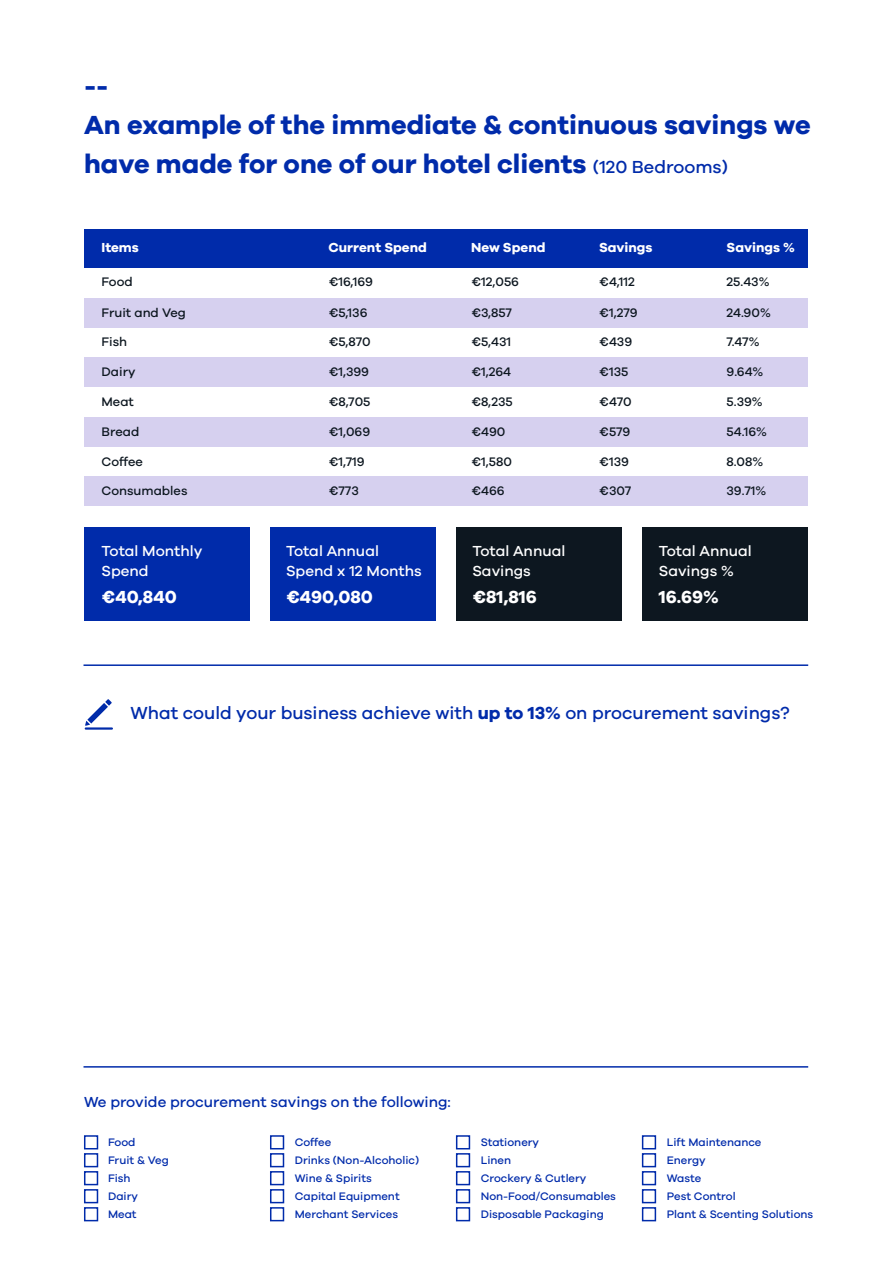
<style>
.page{position:relative;width:893px;height:1263px;background:#fff}
.page>*{position:absolute;margin:0;border:0;box-sizing:border-box;transform-origin:0 0}
.t1{font:700 27px/39px "Galano Grotesque";color:#002baa}
.t2{font:500 18px "Galano Grotesque";color:#002baa}
.t3{font:700 18px "Galano Grotesque";color:#fff}
.t4{font:500 15px/19.5px "Galano Grotesque";color:#fff}
.t5{font:500 15px "Galano Grotesque";color:#002baa}
.t6{font:700 13.5px "Galano Grotesque";color:#fff}
.t7{font:500 12.75px "Galano Grotesque";color:#0d1720}
.t8{font:500 11.25px/18px "Galano Grotesque";color:#002baa}
.s1{font-weight:500;font-size:18px}
.s2{font-weight:700}
</style>
<div class="page">
<div style="left:85px;top:229px;width:723px;height:39px;background:#002baa"></div>
<div style="left:85px;top:298px;width:723px;height:30px;background:#d6d0ef"></div>
<div style="left:85px;top:357px;width:723px;height:30px;background:#d6d0ef"></div>
<div style="left:85px;top:527px;width:165px;height:94px;background:#002baa"></div>
<div style="left:271px;top:527px;width:165px;height:94px;background:#002baa"></div>
<div style="left:457px;top:527px;width:165px;height:94px;background:#0d1720"></div>
<svg style="left:85px;top:699px;width:27px;height:27px"></svg>
<hr style="left:85px;top:727px;width:28px;height:3px;background:#002baa">
<div style="left:643px;top:527px;width:165px;height:94px;background:#0d1720"></div>
<div style="left:84px;top:1135px;width:14px;height:14px;border:2px solid #002baa"></div>
<div style="left:84px;top:1153px;width:14px;height:14px;border:2px solid #002baa"></div>
<div style="left:84px;top:1171px;width:14px;height:14px;border:2px solid #002baa"></div>
<div style="left:84px;top:1189px;width:14px;height:14px;border:2px solid #002baa"></div>
<div style="left:84px;top:1207px;width:14px;height:14px;border:2px solid #002baa"></div>
<div style="left:270px;top:1135px;width:14px;height:14px;border:2px solid #002baa"></div>
<div style="left:270px;top:1153px;width:14px;height:14px;border:2px solid #002baa"></div>
<div style="left:270px;top:1171px;width:14px;height:14px;border:2px solid #002baa"></div>
<div style="left:270px;top:1189px;width:14px;height:14px;border:2px solid #002baa"></div>
<div style="left:270px;top:1207px;width:14px;height:14px;border:2px solid #002baa"></div>
<div style="left:456px;top:1135px;width:14px;height:14px;border:2px solid #002baa"></div>
<div style="left:456px;top:1153px;width:14px;height:14px;border:2px solid #002baa"></div>
<div style="left:456px;top:1171px;width:14px;height:14px;border:2px solid #002baa"></div>
<div style="left:456px;top:1189px;width:14px;height:14px;border:2px solid #002baa"></div>
<div style="left:456px;top:1207px;width:14px;height:14px;border:2px solid #002baa"></div>
<hr style="left:84px;top:1066px;width:724px;height:1px;background:#002baa">
<hr style="left:84px;top:664px;width:724px;height:2px;background:#002baa">
<div style="left:85px;top:417px;width:723px;height:30px;background:#d6d0ef"></div>
<div style="left:85px;top:477px;width:723px;height:29px;background:#d6d0ef"></div>
<div style="left:642px;top:1135px;width:14px;height:14px;border:2px solid #002baa"></div>
<div style="left:642px;top:1153px;width:14px;height:14px;border:2px solid #002baa"></div>
<div style="left:642px;top:1171px;width:14px;height:14px;border:2px solid #002baa"></div>
<div style="left:642px;top:1189px;width:14px;height:14px;border:2px solid #002baa"></div>
<div style="left:642px;top:1207px;width:14px;height:14px;border:2px solid #002baa"></div>
<h1 class="t1" style="left:84px;top:66px;width:728px">--<br>An example of the immediate &amp; continuous savings we have made for one of our hotel clients <span class="s1">(120 Bedrooms)</span></h1>
<p class="t6" style="left:102px;top:239px;width:39px">Items</p>
<p class="t6" style="left:328px;top:239px;width:100px">Current Spend</p>
<p class="t6" style="left:471px;top:239px;width:76px">New Spend</p>
<p class="t6" style="left:599px;top:239px;width:55px">Savings</p>
<p class="t6" style="left:727px;top:239px;width:70px">Savings %</p>
<p class="t7" style="left:102px;top:274px;width:33px">Food</p>
<p class="t7" style="left:328px;top:274px;width:46px">€16,169</p>
<p class="t7" style="left:471px;top:274px;width:50px">€12,056</p>
<p class="t7" style="left:599px;top:274px;width:37px">€4,112</p>
<p class="t7" style="left:726px;top:274px;width:44px">25.43%</p>
<p class="t7" style="left:102px;top:305px;width:86px">Fruit and Veg</p>
<p class="t7" style="left:328px;top:305px;width:41px">€5,136</p>
<p class="t7" style="left:471px;top:305px;width:42px">€3,857</p>
<p class="t7" style="left:599px;top:305px;width:40px">€1,279</p>
<p class="t7" style="left:726px;top:305px;width:46px">24.90%</p>
<p class="t7" style="left:102px;top:334px;width:27px">Fish</p>
<p class="t7" style="left:328px;top:334px;width:44px">€5,870</p>
<p class="t7" style="left:471px;top:334px;width:42px">€5,431</p>
<p class="t7" style="left:599px;top:334px;width:35px">€439</p>
<p class="t7" style="left:726px;top:334px;width:35px">7.47%</p>
<p class="t7" style="left:102px;top:364px;width:35px">Dairy</p>
<p class="t7" style="left:328px;top:364px;width:42px">€1,399</p>
<p class="t7" style="left:471px;top:364px;width:42px">€1,264</p>
<p class="t7" style="left:599px;top:364px;width:31px">€135</p>
<p class="t7" style="left:726px;top:364px;width:38px">9.64%</p>
<p class="t7" style="left:102px;top:394px;width:34px">Meat</p>
<p class="t7" style="left:328px;top:394px;width:44px">€8,705</p>
<p class="t7" style="left:471px;top:394px;width:43px">€8,235</p>
<p class="t7" style="left:599px;top:394px;width:34px">€470</p>
<p class="t7" style="left:726px;top:394px;width:38px">5.39%</p>
<p class="t7" style="left:102px;top:424px;width:39px">Bread</p>
<p class="t7" style="left:328px;top:424px;width:43px">€1,069</p>
<p class="t7" style="left:471px;top:424px;width:36px">€490</p>
<p class="t7" style="left:599px;top:424px;width:33px">€579</p>
<p class="t7" style="left:726px;top:424px;width:42px">54.16%</p>
<p class="t7" style="left:102px;top:454px;width:43px">Coffee</p>
<p class="t7" style="left:328px;top:454px;width:38px">€1,719</p>
<p class="t7" style="left:471px;top:454px;width:42px">€1,580</p>
<p class="t7" style="left:599px;top:454px;width:31px">€139</p>
<p class="t7" style="left:726px;top:454px;width:38px">8.08%</p>
<p class="t7" style="left:102px;top:483px;width:87px">Consumables</p>
<p class="t7" style="left:328px;top:483px;width:32px">€773</p>
<p class="t7" style="left:471px;top:483px;width:35px">€466</p>
<p class="t7" style="left:599px;top:483px;width:34px">€307</p>
<p class="t7" style="left:726px;top:483px;width:41px">39.71%</p>
<h3 class="t4" style="left:102px;top:541px;width:102px">Total Monthly<br>Spend</h3>
<h2 class="t3" style="left:102px;top:586px;width:77px">€40,840</h2>
<h3 class="t4" style="left:286px;top:541px;width:137px">Total Annual<br>Spend x 12 Months</h3>
<h2 class="t3" style="left:286px;top:586px;width:88px">€490,080</h2>
<h3 class="t4" style="left:472px;top:541px;width:94px">Total Annual<br>Savings</h3>
<h2 class="t3" style="left:472px;top:586px;width:66px">€81,816</h2>
<h3 class="t4" style="left:659px;top:541px;width:94px">Total Annual<br>Savings %</h3>
<h2 class="t3" style="left:659px;top:586px;width:62px">16.69%</h2>
<h2 class="t2" style="left:130px;top:702px;width:661px">What could your business achieve with <span class="s2">up to 13%</span> on procurement savings?</h2>
<h3 class="t5" style="left:84px;top:1093px;width:368px">We provide procurement savings on the following:</h3>
<p class="t8" style="left:108px;top:1132px;width:62px">Food<br>Fruit &amp; Veg<br>Fish<br>Dairy<br>Meat</p>
<p class="t8" style="left:295px;top:1132px;width:126px">Coffee<br>Drinks (Non-Alcoholic)<br>Wine &amp; Spirits<br>Capital Equipment<br>Merchant Services</p>
<p class="t8" style="left:481px;top:1132px;width:137px">Stationery<br>Linen<br>Crockery &amp; Cutlery<br>Non-Food/Consumables<br>Disposable Packaging</p>
<p class="t8" style="left:667px;top:1132px;width:148px">Lift Maintenance<br>Energy<br>Waste<br>Pest Control<br>Plant &amp; Scenting Solutions</p>
</div>
